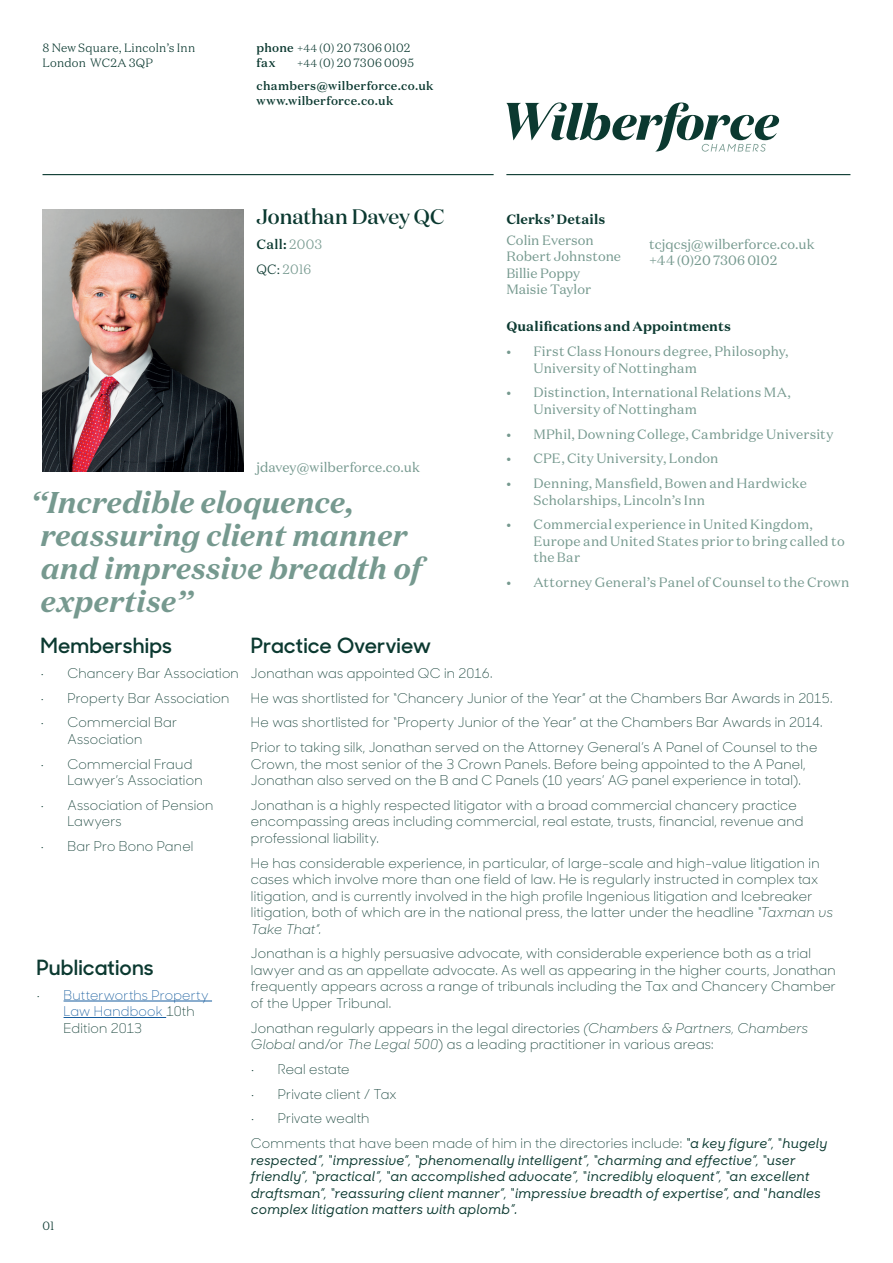
<style>
.page{position:relative;width:893px;height:1263px;background:#fff}
.page>*{position:absolute;margin:0;border:0;box-sizing:border-box;transform-origin:0 0}
.t1{font:italic 700 30px/33px "Domaine Text";letter-spacing:-.01em;color:#76998f}
.t2{font:600 21px "Sharp Sans No 1";letter-spacing:.005em;color:#0b3930}
.t3{font:500 21px "Domaine Display";letter-spacing:-.005em;color:#0b3930}
.t4{font:300 13.5px/16.5px "Sharp Sans No 1";letter-spacing:.015em;color:#0b3930}
.t5{font:13.5px/16.5px "Domaine Text";letter-spacing:.01em;color:#76998f}
.t6{font:italic 500 13.5px/16.5px "Sharp Sans No 1";letter-spacing:.015em;color:#0b3930}
.t7{font:300 13.5px/16.5px "Sharp Sans No 1";letter-spacing:.015em;color:#175d9e}
.t8{font:700 13.5px "Domaine Text";letter-spacing:.005em;color:#0b3930}
.t9{font:300 13.5px/24.8px "Domaine Text";letter-spacing:.005em;color:#76998f}
.t10{font:500 12px/23.5px "Domaine Text";letter-spacing:.025em;color:#0b3930}
.t11{font:300 12px/15px "Domaine Text";letter-spacing:.015em;color:#0b3930}
.s1{font-weight:500}
.s2{font-size:10.5px}
.s3{font-weight:300;font-size:10.5px}
.s4{font-weight:300}
.s5{font-weight:500;color:#0b3930}
.s6{color:#0b3930}
.s7{font-style:italic}
.s8{font-weight:500;font-style:italic}
</style>
<div class="page">
<svg style="left:506px;top:103px;width:273px;height:49px"></svg>
<hr style="left:506px;top:174px;width:344px;height:1px;background:#0b3930">
<hr style="left:43px;top:174px;width:451px;height:1px;background:#0b3930">
<hr style="left:64px;top:1001px;width:148px;height:1px;background:#175d9e">
<hr style="left:64px;top:1017px;width:102px;height:1px;background:#175d9e">
<img style="left:43px;top:209px;width:201px;height:263px">
<p class="t11" style="left:43px;top:40px;width:154px">8 New Square, Lincoln’s Inn<br>London WC2A 3QP</p>
<p class="t11" style="left:257px;top:40px;width:155px"><span class="s1">phone</span> <span class="s2">+44</span> (0) 20 7306 0102 <span class="s1">fax</span></p>
<p class="t10" style="left:257px;top:51px;width:178px;text-indent:41px"><span class="s3">+44</span> <span class="s4">(0) 20 7306 0095 </span>chambers@wilberforce.co.uk</p>
<p class="t10" style="left:257px;top:89px;width:138px">www.wilberforce.co.uk</p>
<h2 class="t3" style="left:256px;top:203px;width:189px">Jonathan Davey QC</h2>
<p class="t9" style="left:256px;top:231px;width:67px"><span class="s5">Call:</span> 2003<br><span class="s6">QC:</span> 2016</p>
<p class="t5" style="left:257px;top:458px;width:165px">jdavey@wilberforce.co.uk</p>
<h1 class="t1" style="left:40px;top:485px;width:383px;text-indent:-9px">“Incredible eloquence, reassuring client manner and impressive breadth of expertise”</h1>
<p class="t8" style="left:506px;top:210px;width:101px">Clerks’ Details</p>
<p class="t5" style="left:506px;top:232px;width:116px">Colin Everson<br>Robert Johnstone<br>Billie Poppy<br>Maisie Taylor</p>
<p class="t5" style="left:649px;top:236px;width:167px">tcjqcsj@wilberforce.co.uk +44 (0)20 7306 0102</p>
<p class="t8" style="left:506px;top:318px;width:226px">Qualifications and Appointments</p>
<p class="t5" style="left:533px;top:343px;width:257px;text-indent:-27px">• First Class Honours degree, Philosophy,<br>University of Nottingham</p>
<p class="t5" style="left:533px;top:384px;width:259px;text-indent:-27px">• Distinction, International Relations MA,<br>University of Nottingham</p>
<p class="t5" style="left:506px;top:425px;width:328px">• MPhil, Downing College, Cambridge University</p>
<p class="t5" style="left:506px;top:450px;width:214px">• CPE, City University, London</p>
<p class="t5" style="left:533px;top:475px;width:275px;text-indent:-27px">• Denning, Mansfield, Bowen and Hardwicke<br>Scholarships, Lincoln’s Inn</p>
<p class="t5" style="left:533px;top:516px;width:313px;text-indent:-27px">• Commercial experience in United Kingdom,<br>Europe and United States prior to bring called to the Bar</p>
<p class="t5" style="left:506px;top:574px;width:345px">• Attorney General’s Panel of Counsel to the Crown</p>
<h2 class="t2" style="left:40px;top:630px;width:133px">Memberships</h2>
<p class="t4" style="left:40px;top:664px;width:200px">• Chancery Bar Association</p>
<p class="t4" style="left:40px;top:689px;width:190px">• Property Bar Association</p>
<p class="t4" style="left:40px;top:714px;width:138px;text-align:center">• Commercial Bar<br>Association</p>
<p class="t4" style="left:68px;top:755px;width:137px;text-indent:-27px">• Commercial Fraud<br>Lawyer’s Association</p>
<p class="t4" style="left:68px;top:796px;width:147px;text-indent:-27px">• Association of Pension<br>Lawyers</p>
<p class="t4" style="left:40px;top:837px;width:154px">• Bar Pro Bono Panel</p>
<h2 class="t2" style="left:37px;top:952px;width:119px">Publications</h2>
<p class="t7" style="left:64px;top:986px;width:146px;text-indent:-27px"><span class="s6">•</span> Butterworths Property<br>Law Handbook <span class="s6">10th<br>Edition 2013</span></p>
<p class="t11" style="left:43px;top:1218px;width:13px">01</p>
<h2 class="t2" style="left:251px;top:630px;width:182px">Practice Overview</h2>
<p class="t4" style="left:251px;top:660px;width:583px;line-height:24.8px">Jonathan was appointed QC in 2016.<br>He was shortlisted for “Chancery Junior of the Year” at the Chambers Bar Awards in 2015.<br>He was shortlisted for “Property Junior of the Year” at the Chambers Bar Awards in 2014.<br>Prior to taking silk, Jonathan served on the Attorney General’s A Panel of Counsel to the</p>
<p class="t4" style="left:251px;top:755px;width:556px">Crown, the most senior of the 3 Crown Panels. Before being appointed to the A Panel,<br>Jonathan also served on the B and C Panels (10 years’ AG panel experience in total).</p>
<p class="t4" style="left:251px;top:796px;width:554px">Jonathan is a highly respected litigator with a broad commercial chancery practice encompassing areas including commercial, real estate, trusts, financial, revenue and professional liability.</p>
<p class="t4" style="left:251px;top:854px;width:584px">He has considerable experience, in particular, of large-scale and high-value litigation in cases which involve more than one field of law. He is regularly instructed in complex tax litigation, and is currently involved in the high profile Ingenious litigation and Icebreaker litigation, both of which are in the national press, the latter under the headline <span class="s7">“Taxman vs Take That”.</span></p>
<p class="t4" style="left:251px;top:945px;width:587px">Jonathan is a highly persuasive advocate, with considerable experience both as a trial lawyer and as an appellate advocate. As well as appearing in the higher courts, Jonathan frequently appears across a range of tribunals including the Tax and Chancery Chamber of the Upper Tribunal.</p>
<p class="t4" style="left:251px;top:1019px;width:559px">Jonathan regularly appears in the legal directories <span class="s7">(Chambers &amp; Partners, Chambers<br>Global</span> and/or <span class="s7">The Legal 500</span>) as a leading practitioner in various areas:</p>
<p class="t4" style="left:251px;top:1060px;width:100px">• Real estate</p>
<p class="t4" style="left:251px;top:1085px;width:147px">• Private client / Tax</p>
<p class="t4" style="left:251px;top:1105px;width:578px;line-height:24.8px">• Private wealth<br>Comments that have been made of him in the directories include: <span class="s8">“a key figure”, “hugely</span></p>
<p class="t6" style="left:251px;top:1152px;width:571px">respected”, “impressive”, “phenomenally intelligent”, “charming and effective”, “user friendly”, “practical”, “an accomplished advocate”, “incredibly eloquent”, “an excellent draftsman”, “reassuring client manner”, “impressive breadth of expertise”, and “handles complex litigation matters with aplomb”.</p>
</div>
